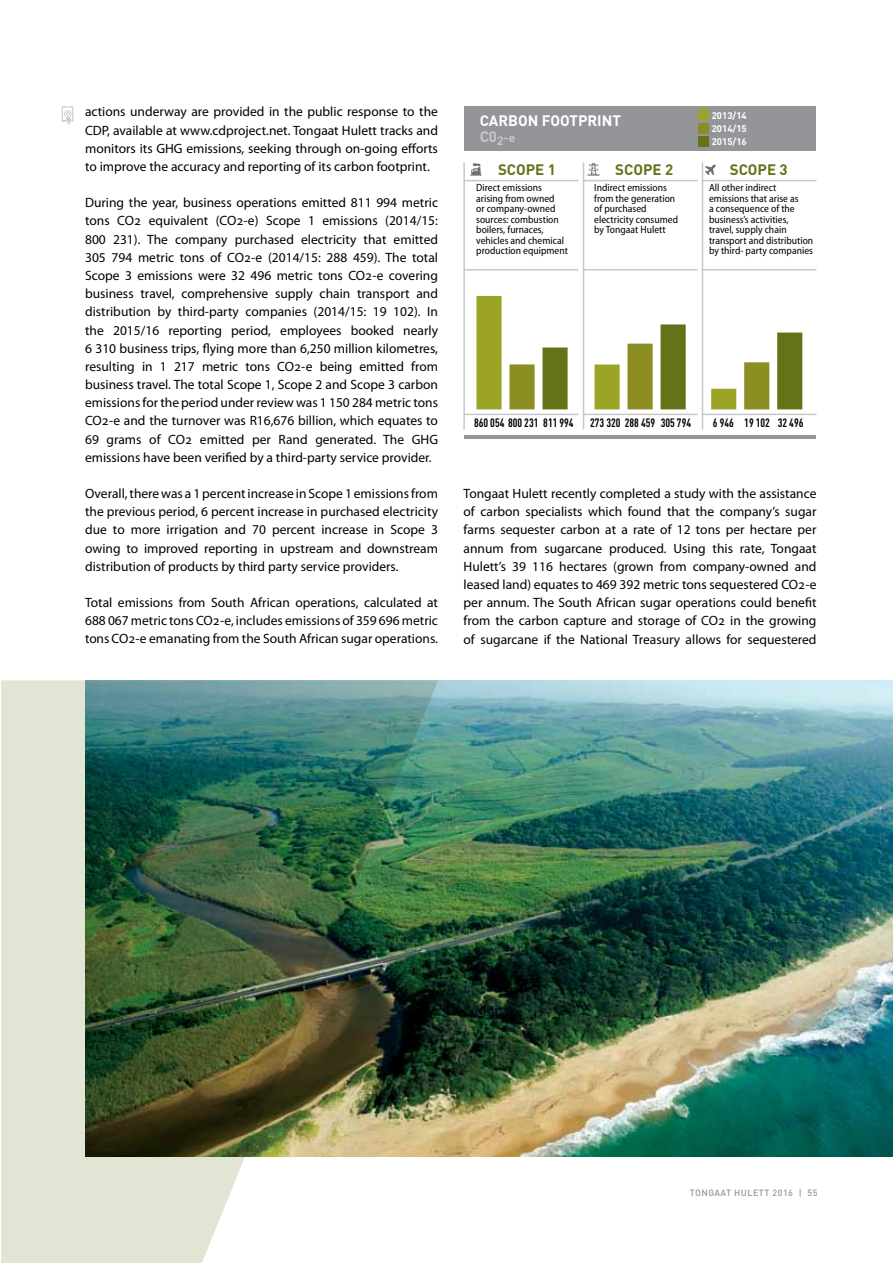
<style>
.page{position:relative;width:893px;height:1263px;background:#fff}
.page>*{position:absolute;margin:0;border:0;box-sizing:border-box;transform-origin:0 0}
.t1{font:700 15px "DIN";color:#647218}
.t2{font:700 15px "DIN";color:#fff}
.t3{font:13.5px/18.1px "Myriad Pro";color:#000;text-align:justify}
.t4{font:700 12px "DIN Cond";color:#000}
.t5{font:700 12px "DIN";color:#c7c8ca}
.t6{font:semi-condensed 10.5px/10.5px "Myriad Pro";color:#000}
.t7{font:700 9.6px/13.4px "DIN";color:#fff}
.t8{font:500 9px "DIN";letter-spacing:.05em;color:#939598}
.s1{font-size:15px}
</style>
<div class="page">
<img style="left:438px;top:680px;width:455px;height:477px">
<div style="left:465px;top:106px;width:351px;height:45px;background:#939598"></div>
<hr style="left:465px;top:435px;width:351px;height:3px;background:#939598">
<div style="left:509px;top:364px;width:26px;height:45px;background:#8c8e22"></div>
<div style="left:628px;top:344px;width:25px;height:65px;background:#8c8e22"></div>
<div style="left:744px;top:362px;width:25px;height:47px;background:#8c8e22"></div>
<div style="left:476px;top:296px;width:26px;height:113px;background:#9ca427"></div>
<div style="left:594px;top:364px;width:26px;height:45px;background:#9ca427"></div>
<div style="left:711px;top:389px;width:25px;height:20px;background:#9ca427"></div>
<div style="left:542px;top:347px;width:26px;height:62px;background:#647218"></div>
<div style="left:661px;top:324px;width:25px;height:85px;background:#647218"></div>
<div style="left:777px;top:333px;width:25px;height:76px;background:#647218"></div>
<svg style="left:701px;top:162px;width:15px;height:16px"></svg>
<svg style="left:582px;top:162px;width:18px;height:16px"></svg>
<svg style="left:470px;top:163px;width:12px;height:13px"></svg>
<hr style="left:583px;top:162px;width:1px;height:268px;background:#c7c8ca">
<hr style="left:583px;top:269px;width:114px;height:2px;background:#c7c8ca">
<hr style="left:583px;top:180px;width:114px;height:1px;background:#c7c8ca">
<hr style="left:583px;top:414px;width:114px;height:1px;background:#c7c8ca">
<hr style="left:463px;top:162px;width:2px;height:268px;background:#c7c8ca">
<hr style="left:463px;top:269px;width:115px;height:2px;background:#c7c8ca">
<hr style="left:463px;top:180px;width:115px;height:1px;background:#c7c8ca">
<hr style="left:463px;top:414px;width:115px;height:1px;background:#c7c8ca">
<hr style="left:702px;top:162px;width:1px;height:268px;background:#c7c8ca">
<hr style="left:702px;top:269px;width:114px;height:2px;background:#c7c8ca">
<hr style="left:702px;top:180px;width:114px;height:1px;background:#c7c8ca">
<hr style="left:702px;top:414px;width:114px;height:1px;background:#c7c8ca">
<div style="left:698px;top:110px;width:11px;height:10px;background:#9ca427"></div>
<div style="left:698px;top:123px;width:11px;height:11px;background:#8c8e22"></div>
<div style="left:698px;top:136px;width:11px;height:11px;background:#647218"></div>
<img style="left:1px;top:680px;width:437px;height:583px">
<svg style="left:62px;top:106px;width:11px;height:18px"></svg>
<p class="t3" style="left:85px;top:103px;width:354px">actions underway are provided in the public response to the CDP, available at www.cdproject.net. Tongaat Hulett tracks and monitors its GHG emissions, seeking through on-going efforts to improve the accuracy and reporting of its carbon footprint.</p>
<p class="t3" style="left:85px;top:194px;width:354px">During the year, business operations emitted 811 994 metric tons CO2 equivalent (CO2-e) Scope 1 emissions (2014/15:<br>800 231). The company purchased electricity that emitted 305 794 metric tons of CO2-e (2014/15: 288 459). The total Scope 3 emissions were 32 496 metric tons CO2-e covering business travel, comprehensive supply chain transport and distribution by third-party companies (2014/15: 19 102). In the 2015/16 reporting period, employees booked nearly 6 310 business trips, flying more than 6,250 million kilometres, resulting in 1 217 metric tons CO2-e being emitted from business travel. The total Scope 1, Scope 2 and Scope 3 carbon emissions for the period under review was 1 150 284 metric tons CO2-e and the turnover was R16,676 billion, which equates to 69 grams of CO2 emitted per Rand generated. The GHG emissions have been verified by a third-party service provider.</p>
<p class="t3" style="left:85px;top:485px;width:354px">Overall, there was a 1 percent increase in Scope 1 emissions from the previous period, 6 percent increase in purchased electricity due to more irrigation and 70 percent increase in Scope 3 owing to improved reporting in upstream and downstream distribution of products by third party service providers.</p>
<p class="t3" style="left:85px;top:594px;width:354px">Total emissions from South African operations, calculated at 688 067 metric tons CO2-e, includes emissions of 359 696 metric tons CO2-e emanating from the South African sugar operations.</p>
<p class="t2" style="left:480px;top:111px;width:143px">CARBON FOOTPRI NT</p>
<p class="t5" style="left:480px;top:130px;width:37px"><span class="s1">C0</span>2-e</p>
<p class="t7" style="left:712px;top:108px;width:37px">2013/14</p>
<p class="t7" style="left:712px;top:121px;width:37px">2014/15<br>2015/16</p>
<p class="t1" style="left:498px;top:159px;width:59px">SCOPE 1</p>
<p class="t1" style="left:615px;top:159px;width:59px">SCOPE 2</p>
<p class="t1" style="left:730px;top:159px;width:59px">SCOPE 3</p>
<p class="t6" style="left:476px;top:183px;width:93px">Direct emissions arising from owned<br>or company-owned sources: combustion boilers, furnaces, vehicles and chemical production equipment</p>
<p class="t6" style="left:594px;top:183px;width:85px">Indirect emissions from the generation of purchased electricity consumed by Tongaat Hulett</p>
<p class="t6" style="left:709px;top:183px;width:106px">All other indirect emissions that arise as<br>a consequence of the business’s activities, travel, supply chain transport and distribution by third- party companies</p>
<p class="t4" style="left:474px;top:415px;width:101px">860 054 800 231 811 994</p>
<p class="t4" style="left:590px;top:415px;width:102px">273 320 288 459 305 794</p>
<p class="t4" style="left:713px;top:415px;width:92px">6 946 19 102 32 496</p>
<p class="t3" style="left:464px;top:485px;width:354px">Tongaat Hulett recently completed a study with the assistance of carbon specialists which found that the company’s sugar farms sequester carbon at a rate of 12 tons per hectare per annum from sugarcane produced. Using this rate, Tongaat Hulett’s 39 116 hectares (grown from company-owned and leased land) equates to 469 392 metric tons sequestered CO2-e per annum. The South African sugar operations could benefit from the carbon capture and storage of CO2 in the growing of sugarcane if the National Treasury allows for sequestered</p>
<p class="t8" style="left:690px;top:1187px;width:129px">TONGAAT HULETT 2016 | 55</p>
</div>
